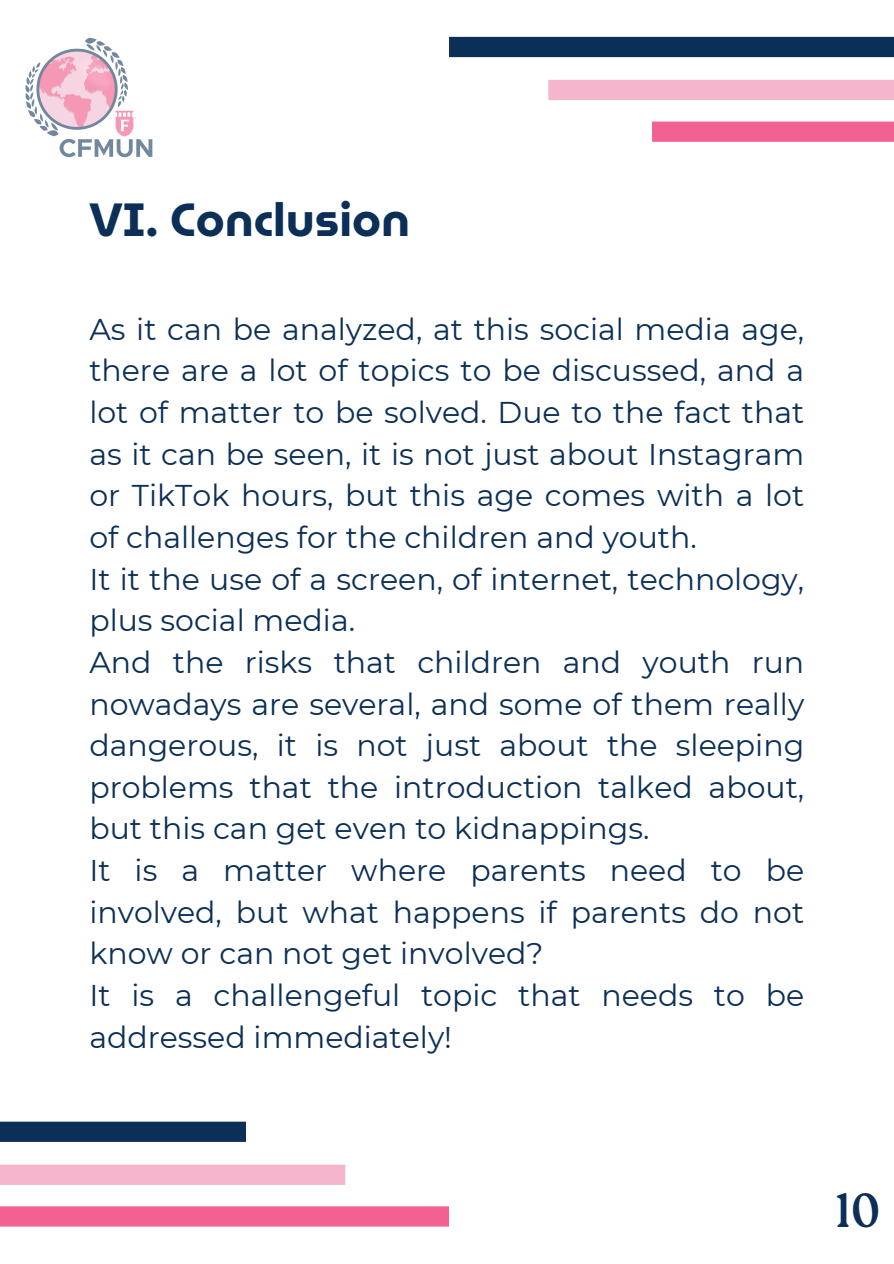
<style>
.page{position:relative;width:894px;height:1264px;background:#fff}
.page>*{position:absolute;margin:0;border:0;box-sizing:border-box;transform-origin:0 0}
.t1{font:47.85px "Roca One";color:#0b2f57}
.t2{font:700 46.5px "Museo Moderno";color:#0b2f57}
.t3{font:30px/41.7px "Montserrat";color:#0b2f57;text-align:justify}
</style>
<div class="page">
<img style="left:25px;top:37px;width:128px;height:121px">
<div style="left:449px;top:37px;width:444px;height:20px;background:#0b2f57"></div>
<div style="left:548px;top:80px;width:345px;height:20px;background:#f4b5cd"></div>
<div style="left:651px;top:121px;width:242px;height:21px;background:#f26191"></div>
<div style="left:0;top:1121px;width:246px;height:20px;background:#0b2f57"></div>
<div style="left:0;top:1164px;width:345px;height:20px;background:#f4b5cd"></div>
<div style="left:0;top:1206px;width:449px;height:20px;background:#f26191"></div>
<p class="t2" style="left:89px;top:182px;width:322px">VI. Conclusion</p>
<p class="t3" style="left:89px;top:308px;width:716px">As it can be analyzed, at this social media age, there are a lot of topics to be discussed, and a lot of matter to be solved. Due to the fact that as it can be seen, it is not just about Instagram or TikTok hours, but this age comes with a lot of challenges for the children and youth.</p>
<p class="t3" style="left:89px;top:558px;width:716px">It it the use of a screen, of internet, technology, plus social media.</p>
<h1 class="t3" style="left:89px;top:641px;width:716px">And the risks that children and youth run nowadays are several, and some of them really dangerous, it is not just about the sleeping problems that the introduction talked about, but this can get even to kidnappings.</h1>
<p class="t3" style="left:89px;top:849px;width:716px">It is a matter where parents need to be involved, but what happens if parents do not know or can not get involved?</p>
<p class="t3" style="left:89px;top:974px;width:716px">It is a challengeful topic that needs to be addressed immediately!</p>
<p class="t1" style="left:834px;top:1182px;width:48px">10</p>
</div>
